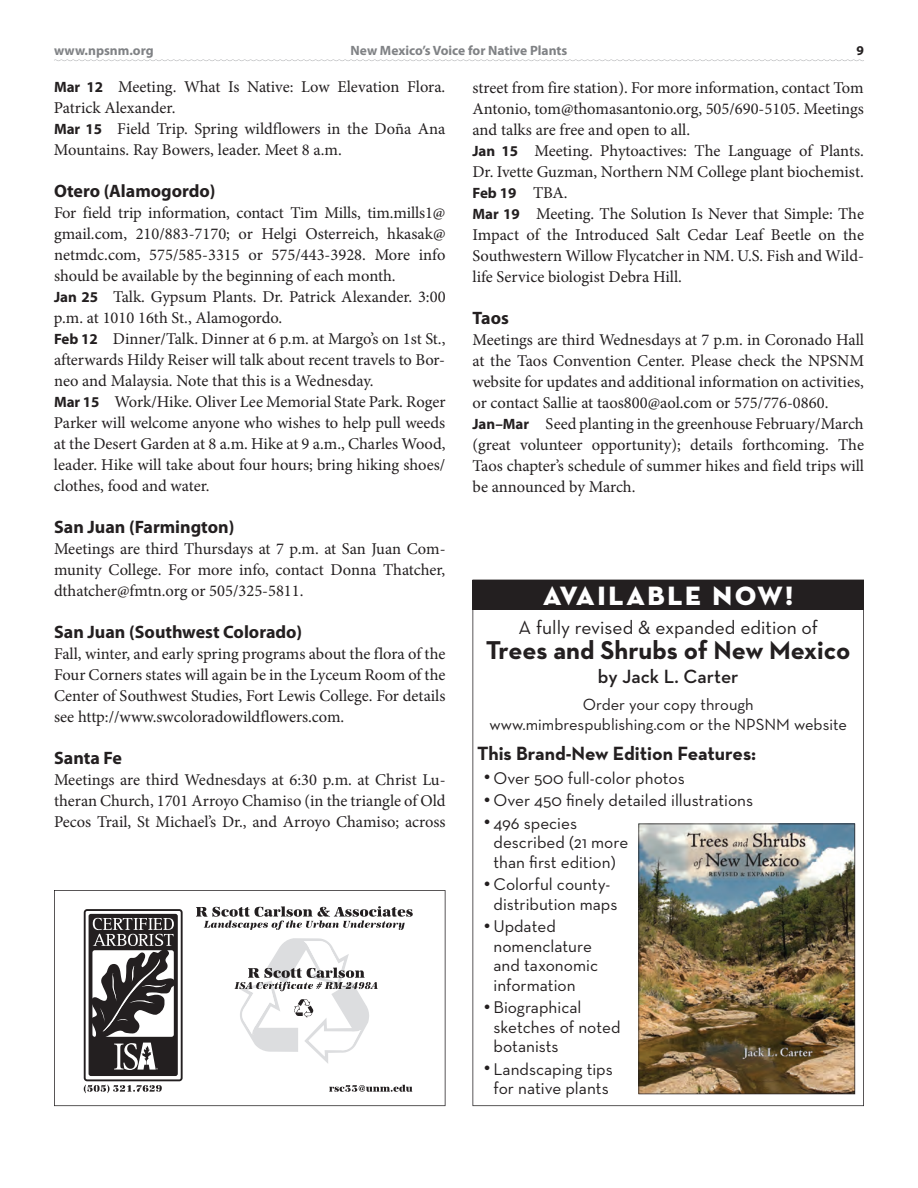
<style>
.page{position:relative;width:918px;height:1188px;background:#fff}
.page>*{position:absolute;margin:0;border:0;box-sizing:border-box;transform-origin:0 0}
.t1{font:27px "Neutraface Display Titling";letter-spacing:.1em;color:#fff}
.t2{font:700 26.25px "Neutraface Text";color:#231f20}
.t3{font:19.5px "Neutraface Text";color:#231f20}
.t4{font:700 19.5px "Neutraface Text";color:#231f20}
.t5{font:600 19.5px "Neutraface Text";color:#231f20}
.t6{font:700 18px "Myriad Pro";color:#231f20}
.t7{font:17.25px/19.5px "Neutraface Text";color:#231f20}
.t8{font:16.5px/21px "Minion Pro";color:#231f20}
.t9{font:16.5px/19.5px "Neutraface Text";color:#231f20;text-align:center}
.t10{font:700 15px "Myriad Pro";color:#231f20}
.t11{font:700 13.5px "Myriad Pro";color:#808285}
.t12{font:700 13.5px "Myriad Pro";color:#231f20}
.s1{font-family:"Myriad Pro";font-weight:700;font-size:15px}
.s2{font-family:"Minion Pro";font-weight:400;font-size:16.5px}
.s3{font-family:"Neutraface Display Titling"}
</style>
<div class="page">
<svg style="left:54px;top:60px;width:810px;height:1px"></svg>
<svg style="left:54px;top:890px;width:392px;height:216px"></svg>
<svg style="left:67px;top:898px;width:364px;height:202px"></svg>
<svg style="left:84px;top:909px;width:99px;height:184px"></svg>
<svg style="left:329px;top:1085px;width:83px;height:7px"></svg>
<svg style="left:472px;top:610px;width:392px;height:496px"></svg>
<div style="left:472px;top:580px;width:392px;height:30px;background:#231f20"></div>
<img style="left:638px;top:824px;width:217px;height:270px">
<p class="t11" style="left:54px;top:45px;width:101px">www.npsnm.org</p>
<p class="t11" style="left:351px;top:45px;width:218px">New Mexico’s Voice for Native Plants</p>
<p class="t12" style="left:857px;top:45px;width:9px">9</p>
<p class="t8" style="left:54px;top:78px;width:393px"><span class="s1">Mar 12</span> Meeting. What Is Native: Low Elevation Flora.<br>Patrick Alexander.<br><span class="s1">Mar 15</span> Field Trip. Spring wildflowers in the Doña Ana Mountains. Ray Bowers, leader. Meet 8 a.m.</p>
<p class="t6" style="left:54px;top:184px;width:163px">Otero (Alamogordo)</p>
<p class="t8" style="left:54px;top:204px;width:393px">For field trip information, contact Tim Mills, tim.mills1@ gmail.com, 210/883-7170; or Helgi Osterreich, hkasak@ netmdc.com, 575/585-3315 or 575/443-3928. More info should be available by the beginning of each month.<br><span class="s1">Jan 25</span> Talk. Gypsum Plants. Dr. Patrick Alexander. 3:00 p.m. at 1010 16th St., Alamogordo.<br><span class="s1">Feb 12</span> Dinner/Talk. Dinner at 6 p.m. at Margo’s on 1st St., afterwards Hildy Reiser will talk about recent travels to Bor&shy;neo and Malaysia. Note that this is a Wednesday.<br><span class="s1">Mar 15</span> Work/Hike. Oliver Lee Memorial State Park. Roger Parker will welcome anyone who wishes to help pull weeds at the Desert Garden at 8 a.m. Hike at 9 a.m., Charles Wood, leader. Hike will take about four hours; bring hiking shoes/ clothes, food and water.</p>
<p class="t6" style="left:54px;top:520px;width:182px">San Juan (Farmington)</p>
<p class="t8" style="left:54px;top:540px;width:393px;text-align:justify">Meetings are third Thursdays at 7 p.m. at San Juan Com&shy;munity College. For more info, contact Donna Thatcher, dthatcher@fmtn.org or 505/325-5811.</p>
<p class="t6" style="left:54px;top:625px;width:250px">San Juan (Southwest Colorado)</p>
<p class="t8" style="left:54px;top:645px;width:393px;text-align:justify">Fall, winter, and early spring programs about the flora of the Four Corners states will again be in the Lyceum Room of the Center of S outhwest Studies, Fort Lewis College. For details see http://www.swcoloradowildflowers.com.</p>
<p class="t6" style="left:54px;top:751px;width:70px">Santa Fe</p>
<p class="t8" style="left:54px;top:771px;width:393px;text-align:justify">Meetings are third Wednesdays at 6:30 p.m. at Christ Lu&shy;theran Church, 1701 Arroyo Chamiso (in the triangle of Old Pecos Trail, St Michael’s Dr., and Arroyo Chamiso; across</p>
<p class="t8" style="left:472px;top:79px;width:393px">street from fire station). For more information, contact Tom Antonio, tom@ thomasantonio.org, 505/690-5105. Meetings and talks are free and open to all.<br><span class="s1">Jan 15</span> Meeting. Phytoactives: The Language of Plants.<br>Dr. Ivette Guzman, Northern NM College plant biochemist.</p>
<p class="t10" style="left:472px;top:187px;width:97px">Feb 19 <span class="s2">TBA.</span></p>
<p class="t8" style="left:472px;top:205px;width:393px;text-align:justify"><span class="s1">Mar 19</span> Meeting. The Solution Is Never that Simple: The Impact of the Introduced Salt Cedar Leaf Beetle on the Southwestern Willow Flycatcher in NM. U.S. Fish and Wild&shy;life Service biologist Debra Hill.</p>
<p class="t6" style="left:472px;top:311px;width:38px">Taos</p>
<p class="t8" style="left:472px;top:331px;width:393px">Meetings are third Wednesdays at 7 p.m. in Coronado Hall at the Taos Convention Center. Please check the NPSNM website for updates and additional information on activities, or contact Sallie at taos800@aol.com or 575/776-0860.<br><span class="s1">Jan–Mar</span> Seed planting in the greenhouse February/March (great volunteer opportunity); details forthcoming. The Taos chapter’s schedule of summer hikes and field trips will be announced by March.</p>
<h1 class="t1" style="left:543px;top:586px;width:252px">AVAILABLE NOW!</h1>
<p class="t3" style="left:519px;top:620px;width:301px">A fully revised &amp; expanded edition of</p>
<h2 class="t2" style="left:486px;top:635px;width:366px">Trees and Shrubs of New Mexico</h2>
<p class="t5" style="left:598px;top:664px;width:142px">by Jack L. Carter</p>
<p class="t9" style="left:489px;top:696px;width:359px">Order your copy through www.mimbrespublishing.com or the NPSNM website</p>
<p class="t4" style="left:477px;top:742px;width:281px">This Brand-New Edition Features:</p>
<p class="t7" style="left:484px;top:770px;width:202px"><span class="s3">•</span> Over 500 full-color photos</p>
<p class="t7" style="left:484px;top:792px;width:270px"><span class="s3">•</span> Over 450 finely detailed illustrations</p>
<p class="t7" style="left:494px;top:815px;width:136px;text-indent:-9px"><span class="s3">•</span> 496 species described (21 more than first edition)</p>
<p class="t7" style="left:485px;top:876px;width:134px;text-align:center"><span class="s3">•</span> Colorful county&shy;distribution maps</p>
<p class="t7" style="left:494px;top:918px;width:106px;text-indent:-9px"><span class="s3">•</span> Updated nomenclature and taxonomic information</p>
<p class="t7" style="left:494px;top:999px;width:129px;text-indent:-9px"><span class="s3">•</span> Biographical sketches of noted botanists</p>
<p class="t7" style="left:485px;top:1061px;width:130px;text-align:center"><span class="s3">•</span> Landscaping tips for native plants</p>
</div>
